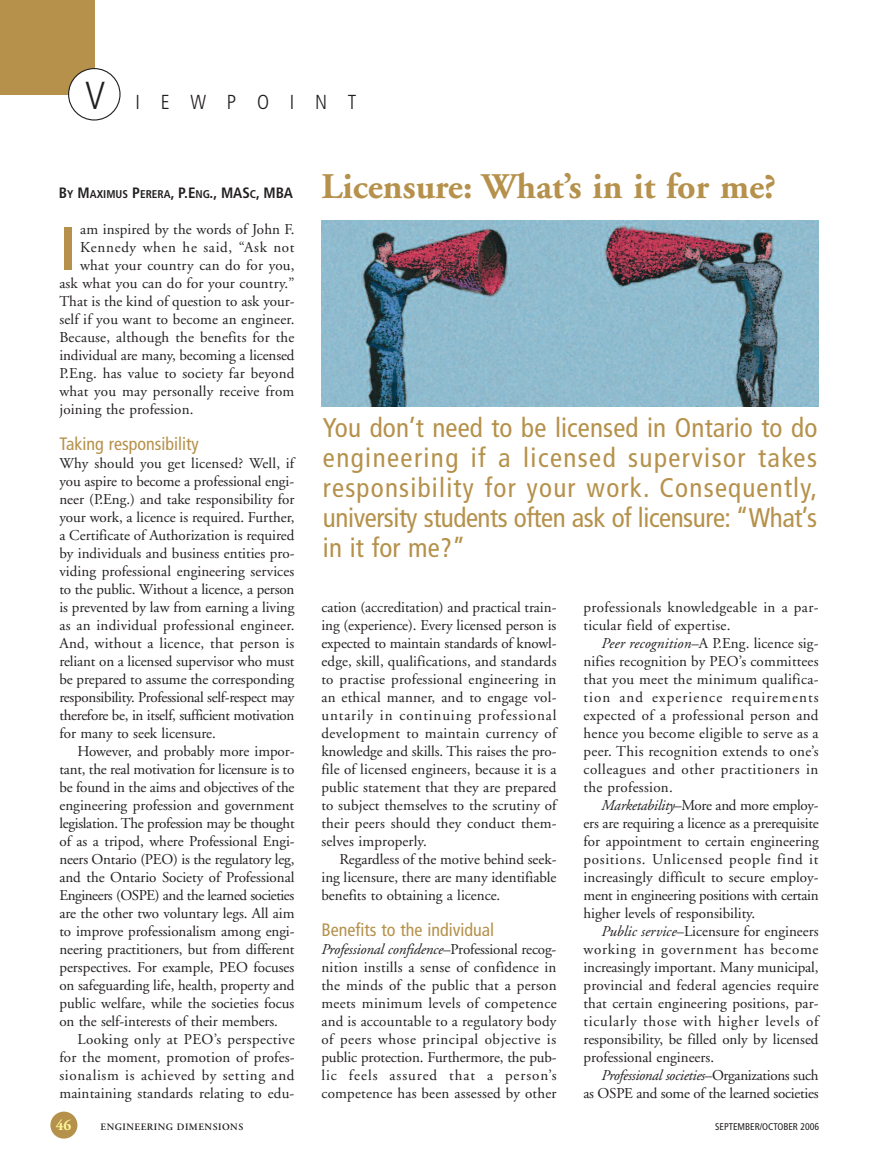
<style>
.page{position:relative;width:878px;height:1175px;background:#fff}
.page>*{position:absolute;margin:0;border:0;box-sizing:border-box;transform-origin:0 0}
.t1{font:700 condensed 61.2px "Frutiger";color:#b5914b}
.t2{font:700 36px "Adobe Garamond";color:#b5914b}
.t3{font:condensed 27px/30px "Frutiger";letter-spacing:-.015em;color:#b5914b;text-align:justify}
.t4{font:300 condensed 20.25px "Frutiger";letter-spacing:1.025em;color:#231f20}
.t5{font:condensed 18px "Frutiger";color:#b5914b}
.t6{font:15px/18px "Adobe Garamond";letter-spacing:.01em;color:#231f20;text-align:justify}
.t7{font:15px/18px "Adobe Garamond";letter-spacing:-.02em;color:#231f20;text-align:right}
.t8{font:700 condensed 15px "Frutiger";color:#231f20}
.t9{font:15px "Adobe Garamond";letter-spacing:.045em;color:#231f20}
.t10{font:700 15px "Adobe Garamond";color:#fff79a}
.t11{font:600 9.75px "Adobe Garamond";letter-spacing:.05em;color:#231f20}
.t12{font:condensed 9.75px "Frutiger";color:#231f20}
.s1{font-size:39px}
.s2{font-size:11.25px}
.s3{font-style:italic}
</style>
<div class="page">
<div style="left:50px;top:1111px;width:27px;height:27px;background:#b5914b;border-radius:50%"></div>
<div style="left:0;top:0;width:94px;height:94px;background:#b5914b"></div>
<svg style="left:68px;top:68px;width:52px;height:52px"></svg>
<img style="left:321px;top:221px;width:497px;height:185px">
<h3 class="t4" style="left:85px;top:94px;width:273px"><span class="s1">V</span> IEWPOINT</h3>
<p class="t8" style="left:59px;top:187px;width:236px">B<span class="s2">Y</span> M<span class="s2">AXIMUS</span> P<span class="s2">ERERA</span>, P.E<span class="s2">NG</span>., MAS<span class="s2">C</span>, MBA</p>
<h1 class="t1" style="left:59px;top:224px;width:19px">I</h1>
<p class="t6" style="left:80px;top:222px;width:216px">am inspired by the words of John F.</p>
<p class="t9" style="left:80px;top:241px;width:216px">Kennedy when he said, “Ask not</p>
<p class="t6" style="left:80px;top:258px;width:216px">what your country can do for you,</p>
<p class="t6" style="left:59px;top:276px;width:237px">ask what you can do for your country.”</p>
<p class="t6" style="left:59px;top:294px;width:237px">That is the kind of question to ask your-</p>
<p class="t6" style="left:59px;top:312px;width:236px">self if you want to become an engineer.</p>
<p class="t6" style="left:59px;top:330px;width:236px">Because, although the benefits for the</p>
<p class="t6" style="left:59px;top:348px;width:236px">individual are many, becoming a licensed</p>
<p class="t6" style="left:59px;top:366px;width:236px">P.Eng. has value to society far beyond</p>
<p class="t6" style="left:59px;top:384px;width:236px">what you may personally receive from</p>
<p class="t6" style="left:59px;top:402px;width:135px">joining the profession.</p>
<p class="t5" style="left:59px;top:436px;width:141px">Taking responsibility</p>
<p class="t6" style="left:59px;top:456px;width:237px">Why should you get licensed? Well, if you aspire to become a professional engi&shy;neer (P.Eng.) and take responsibility for your work, a licence is required. Further, a Certificate of Authorization is required by individuals and business entities pro&shy;viding professional engineering services to the public. Without a licence, a person is prevented by law from earning a living as an individual professional engineer.<br>And, without a licence, that person is reliant on a licensed supervisor who must be prepared to assume the corresponding responsibility. Professional self-respect may therefore be, in itself, sufficient motivation for many to seek licensure.</p>
<p class="t6" style="left:59px;top:744px;width:237px;text-indent:18px">However, and probably more impor&shy;tant, the real motivation for licensure is to be found in the aims and objectives of the engineering profession and government legislation. The profession may be thought of as a tripod, where Professional Engi&shy;neers Ontario (PEO) is the regulatory leg, and the Ontario Society of Professional Engineers (OSPE) and the learned societies are the other two voluntary legs. All aim to improve professionalism among engi&shy;neering practitioners, but from different perspectives. For example, PEO focuses on safeguarding life, health, property and public welfare, while the societies focus on the self-interests of their members.</p>
<p class="t6" style="left:59px;top:1032px;width:237px;text-indent:18px">Looking only at PEO’s perspective for the moment, promotion of profes&shy;sionalism is achieved by setting and maintaining standards relating to edu-</p>
<h2 class="t2" style="left:321px;top:172px;width:456px">Licensure: What’s in it for me?</h2>
<h3 class="t3" style="left:323px;top:415px;width:496px">You don’t need to be licensed in Ontario to do engineering if a licensed supervisor takes responsibility for your work. Consequently, university students often ask of licensure: “What’s in it for me?”</h3>
<p class="t6" style="left:321px;top:600px;width:236px">cation (accreditation) and practical train&shy;ing (experience). Every licensed person is expected to maintain standards of knowl&shy;edge, skill, qualifications, and standards to practise professional engineering in an ethical manner, and to engage vol&shy;untarily in continuing professional development to maintain currency of knowledge and skills. This raises the pro&shy;file of licensed engineers, because it is a public statement that they are prepared to subject themselves to the scrutiny of their peers should they conduct them&shy;selves improperly.</p>
<p class="t6" style="left:321px;top:852px;width:236px;text-indent:18px">Regardless of the motive behind seek&shy;ing licensure, there are many identifiable benefits to obtaining a licence.</p>
<p class="t5" style="left:321px;top:922px;width:174px">Benefits to the individual</p>
<p class="t6" style="left:321px;top:942px;width:237px"><span class="s3">Professional confidence</span>–Professional recog&shy;nition instills a sense of confidence in the minds of the public that a person meets minimum levels of competence and is accountable to a regulatory body of peers whose principal objective is public protection. Furthermore, the pub&shy;lic feels assured that a person’s competence has been assessed by other</p>
<p class="t6" style="left:583px;top:600px;width:236px">professionals knowledgeable in a par&shy;ticular field of expertise.</p>
<p class="t6" style="left:583px;top:636px;width:237px;text-indent:18px"><span class="s3">Peer recognition</span>–A P.Eng. licence sig&shy;nifies recognition by PEO’s committees that you meet the minimum qualifica&shy;tion and experience requirements expected of a professional person and hence you become eligible to serve as a peer. This recognition extends to one’s colleagues and other practitioners in the profession.</p>
<p class="t6" style="left:583px;top:798px;width:237px;text-indent:18px"><span class="s3">Marketability</span>–More and more employ&shy;ers are requiring a licence as a prerequisite for appointment to certain engineering positions. Unlicensed people find it increasingly difficult to secure employ&shy;ment in engineering positions with certain higher levels of responsibility.</p>
<p class="t6" style="left:583px;top:924px;width:236px;text-indent:18px"><span class="s3">Public service</span>–Licensure for engineers working in government has become increasingly important. Many municipal, provincial and federal agencies require that certain engineering positions, par&shy;ticularly those with higher levels of responsibility, be filled only by licensed professional engineers.</p>
<p class="t7" style="left:583px;top:1068px;width:237px"><span class="s3">Professional societies</span>–Organizations such<br>as OSPE and some of the learned societies</p>
<p class="t10" style="left:56px;top:1118px;width:17px">46</p>
<p class="t11" style="left:101px;top:1122px;width:144px">ENGINEERING DIMENSIONS</p>
<p class="t12" style="left:715px;top:1122px;width:106px">SEPTEMBER/OCTOBER 2006</p>
</div>
